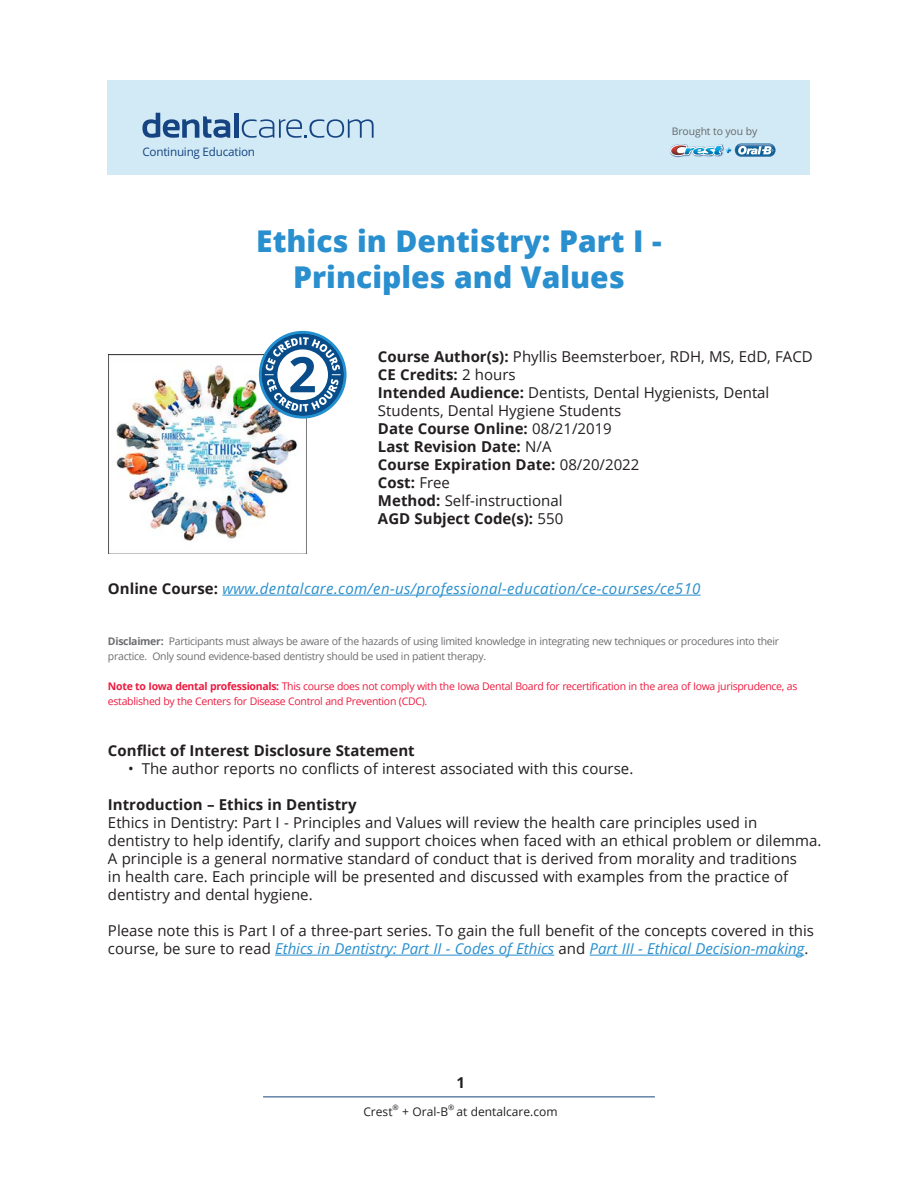
<style>
.page{position:relative;width:918px;height:1188px;background:#fff}
.page>*{position:absolute;margin:0;border:0;box-sizing:border-box;transform-origin:0 0}
.t1{font:800 30px/36px "Open Sans";color:#298fce;text-align:center}
.Main_Body{font:15px/18px "Open Sans";color:#231f20}
.Main_Body-2{font:700 15px "Open Sans";color:#231f20}
.Figure{font:italic 15px "Open Sans";letter-spacing:.025em;color:#298fce}
.indented_bullets{font:15px "Open Sans";color:#231f20}
.t2{font:12px "Open Sans";color:#231f20}
.t3{font:11.7px "Open Sans";letter-spacing:-.02em;color:#164482}
.Main_Body-3{font:10.5px/15px "Open Sans";letter-spacing:-.03em;color:#6c6d70}
.Main_Body-4{font:10.5px/15px "Open Sans";letter-spacing:-.03em;color:#ed1a40}
.t4{font:10.35px "Open Sans";letter-spacing:-.01em;color:#676766}
.t5{font:7.5px "Open Sans";color:#231f20}
.s1{font-weight:700}
.s2{font-weight:400}
.s3{font-weight:700;font-style:normal;color:#231f20}
.s4{font-style:italic;color:#298fce}
</style>
<div class="page">
<hr style="left:263px;top:1096px;width:392px;height:1px;background:#164481">
<hr style="left:222px;top:595px;width:479px;height:1px;background:#298fce">
<hr style="left:275px;top:955px;width:279px;height:1px;background:#298fce">
<hr style="left:590px;top:955px;width:214px;height:1px;background:#298fce">
<div style="left:107px;top:80px;width:703px;height:95px;background:#d1eaf6"></div>
<svg style="left:142px;top:113px;width:88px;height:25px"></svg>
<div style="left:234px;top:113px;width:5px;height:25px;background:#164482"></div>
<svg style="left:242px;top:119px;width:132px;height:19px"></svg>
<svg style="left:670px;top:144px;width:105px;height:13px"></svg>
<img style="left:671px;top:145px;width:45px;height:10px">
<img style="left:108px;top:354px;width:199px;height:200px">
<svg style="left:259px;top:331px;width:88px;height:88px"></svg>
<div style="left:262px;top:334px;width:82px;height:82px;background:#084d89;border-radius:50%"></div>
<svg style="left:265px;top:337px;width:76px;height:75px"></svg>
<p class="t3" style="left:142px;top:144px;width:114px">Continuing Education</p>
<p class="t4" style="left:672px;top:124px;width:87px">Brought to you by</p>
<p class="t1" style="left:256px;top:222px;width:407px">Ethics in Dentistry: Part I -<br>Principles and Values</p>
<p class="Main_Body" style="left:378px;top:348px;width:436px"><span class="s1">Course Author(s):</span> Phyllis Beemsterboer, RDH, MS, EdD, FACD</p>
<p class="Main_Body-2" style="left:378px;top:364px;width:139px">CE Credits: <span class="s2">2 hours</span></p>
<p class="Main_Body" style="left:378px;top:384px;width:393px"><span class="s1">Intended Audience:</span> Dentists, Dental Hygienists, Dental<br>Students, Dental Hygiene Students</p>
<p class="Main_Body-2" style="left:378px;top:418px;width:235px">Date Course Online: <span class="s2">08/21/2019</span></p>
<p class="Main_Body-2" style="left:378px;top:436px;width:175px">Last Revision Date: <span class="s2">N/A</span></p>
<p class="Main_Body-2" style="left:378px;top:454px;width:263px">Course Expiration Date: <span class="s2">08/20/2022</span></p>
<p class="Main_Body-2" style="left:378px;top:472px;width:74px">Cost: <span class="s2">Free</span></p>
<p class="Main_Body" style="left:378px;top:492px;width:186px"><span class="s1">Method:</span> Self-instructional</p>
<p class="Main_Body-2" style="left:378px;top:508px;width:187px">AGD Subject Code(s): <span class="s2">550</span></p>
<p class="Figure" style="left:108px;top:578px;width:594px"><span class="s3">Online Course:</span> www.dentalcare.com/en-us/professional-education/ce-courses/ce510</p>
<p class="Main_Body-3" style="left:108px;top:633px;width:673px"><span class="s1">Disclaimer:</span> Participants must always be aware of the hazards of using limited knowledge in integrating new techniques or procedures into their practice. Only sound evidence-based dentistry should be used in patient therapy.</p>
<p class="Main_Body-4" style="left:108px;top:678px;width:691px"><span class="s1">Note to Iowa dental professionals:</span> This course does not comply with the Iowa Dental Board for recertification in the area of Iowa jurisprudence, as established by the Centers for Disease Control and Prevention (CDC).</p>
<p class="Main_Body-2" style="left:108px;top:740px;width:308px">Conflict of Interest Disclosure Statement</p>
<p class="indented_bullets" style="left:128px;top:758px;width:507px">• The author reports no conflicts of interest associated with this course.</p>
<p class="Main_Body-2" style="left:108px;top:794px;width:250px">Introduction – Ethics in Dentistry</p>
<p class="Main_Body" style="left:108px;top:813px;width:715px">Ethics in Dentistry: Part I - Principles and Values will review the health care principles used in dentistry to help identify, clarify and support choices when faced with an ethical problem or dilemma.<br>A principle is a general normative standard of conduct that is derived from morality and traditions<br>in health care. Each principle will be presented and discussed with examples from the practice of dentistry and dental hygiene.</p>
<p class="Main_Body" style="left:108px;top:921px;width:708px">Please note this is Part I of a three-part series. To gain the full benefit of the concepts covered in this course, be sure to read <span class="s4">Ethics in Dentistry: Part II - Codes of Ethics</span> and <span class="s4">Part III - Ethical Decision-making</span>.</p>
<p class="Main_Body-2" style="left:456px;top:1072px;width:10px">1</p>
<p class="t2" style="left:363px;top:1103px;width:31px">Crest</p>
<p class="t5" style="left:393px;top:1102px;width:8px">®</p>
<p class="t2" style="left:402px;top:1103px;width:47px">+ Oral-B</p>
<p class="t5" style="left:448px;top:1102px;width:8px">®</p>
<p class="t2" style="left:457px;top:1103px;width:103px">at dentalcare.com</p>
</div>
